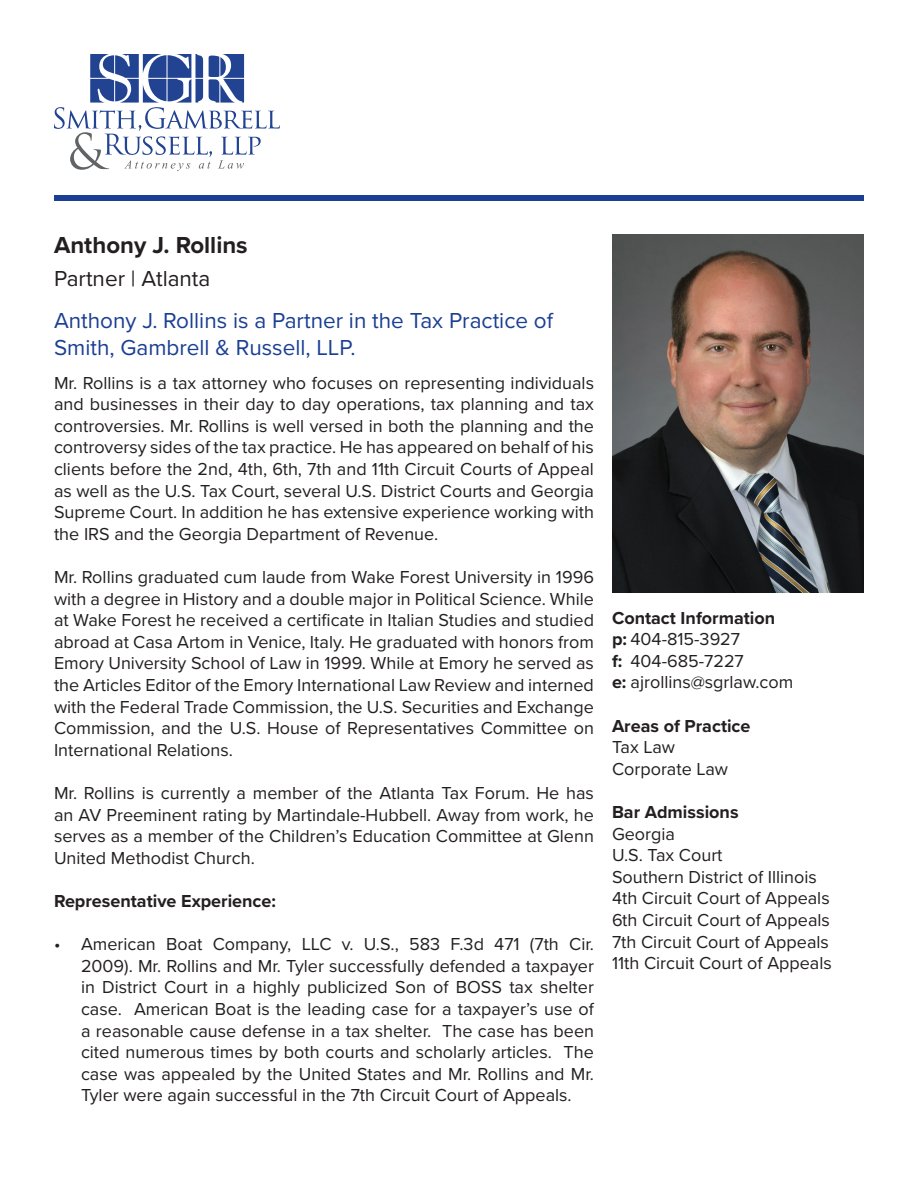
<style>
.page{position:relative;width:918px;height:1188px;background:#fff}
.page>*{position:absolute;margin:0;border:0;box-sizing:border-box;transform-origin:0 0}
.Attorney_Name{font:700 24px "Proxima Nova";color:#231f20}
.Subtitle_Blue{font:22.5px/27px "Proxima Nova";color:#1b3f94}
.City_of_Practice_Hea{font:22.5px "Proxima Nova";color:#231f20}
.Body_of_Bio{font:18px/21.6px "Proxima Nova";color:#231f20;text-align:justify}
.Sidebar_text{font:18px "Proxima Nova";color:#231f20}
.Sidebar_header{font:700 18px "Proxima Nova";color:#231f20}
.Body_of_Bio-2{font:700 18px "Proxima Nova";color:#231f20}
.s1{font-weight:700}
</style>
<div class="page">
<svg style="left:54px;top:54px;width:226px;height:117px"></svg>
<div style="left:54px;top:196px;width:810px;height:5px;background:#1b3f94"></div>
<img style="left:612px;top:234px;width:252px;height:358px">
<p class="Attorney_Name" style="left:54px;top:227px;width:195px">Anthony J. Rollins</p>
<p class="City_of_Practice_Hea" style="left:54px;top:262px;width:158px">Partner | Atlanta</p>
<p class="Subtitle_Blue" style="left:54px;top:306px;width:501px">Anthony J. Rollins is a Partner in the Tax Practice of<br>Smith, Gambrell &amp; Russell, LLP.</p>
<p class="Body_of_Bio" style="left:54px;top:371px;width:542px">Mr. Rollins is a tax attorney who focuses on representing individuals and businesses in their day to day operations, tax planning and tax controversies. Mr. Rollins is well versed in both the planning and the controversy sides of the tax practice. He has appeared on behalf of his clients before the 2nd, 4th, 6th, 7th and 11th Circuit Courts of Appeal as well as the U.S. Tax Court, several U.S. District Courts and Georgia Supreme Court. In addition he has extensive experience working with the IRS and the Georgia Department of Revenue.</p>
<p class="Body_of_Bio" style="left:54px;top:565px;width:542px">Mr. Rollins graduated cum laude from Wake Forest University in 1996 with a degree in History and a double major in Political Science. While at Wake Forest he received a certificate in Italian Studies and studied abroad at Casa Artom in Venice, Italy. He graduated with honors from Emory University School of Law in 1999. While at Emory he served as the Articles Editor of the Emory International Law Review and interned with the Federal Trade Commission, the U.S. Securities and Exchange Commission, and the U.S. House of Representatives Committee on International Relations.</p>
<p class="Body_of_Bio" style="left:54px;top:781px;width:542px">Mr. Rollins is currently a member of the Atlanta Tax Forum. He has an AV Preeminent rating by Martindale-Hubbell. Away from work, he serves as a member of the Children’s Education Committee at Glenn United Methodist Church.</p>
<p class="Body_of_Bio-2" style="left:54px;top:888px;width:224px">Representative Experience:</p>
<p class="Body_of_Bio" style="left:81px;top:933px;width:515px;text-indent:-27px">• American Boat Company, LLC v. U.S., 583 F.3d 471 (7th Cir.<br>2009). Mr. Rollins and Mr. Tyler successfully defended a taxpayer in District Court in a highly publicized Son of BOSS tax shelter case. American Boat is the leading case for a taxpayer’s use of a reasonable cause defense in a tax shelter. The case has been cited numerous times by both courts and scholarly articles. The case was appealed by the United States and Mr. Rollins and Mr.<br>Tyler were again successful in the 7th Circuit Court of Appeals.</p>
<p class="Body_of_Bio" style="left:612px;top:606px;width:183px;text-align:left"><span class="s1">Contact Information p:</span> 404-815-3927<br><span class="s1">f:<br>e:</span> ajrollins@sgrlaw.com</p>
<p class="Body_of_Bio" style="left:631px;top:649px;width:115px">404-685-7227</p>
<p class="Sidebar_header" style="left:612px;top:712px;width:140px">Areas of Practice</p>
<p class="Sidebar_text" style="left:612px;top:734px;width:65px">Tax Law</p>
<p class="Sidebar_text" style="left:612px;top:755px;width:118px">Corporate Law</p>
<p class="Sidebar_header" style="left:612px;top:798px;width:128px">Bar Admissions</p>
<p class="Sidebar_text" style="left:612px;top:820px;width:65px">Georgia</p>
<p class="Sidebar_text" style="left:612px;top:842px;width:112px">U.S. Tax Court</p>
<p class="Sidebar_text" style="left:612px;top:863px;width:206px">Southern District of Illinois</p>
<p class="Sidebar_text" style="left:612px;top:885px;width:219px">4th Circuit Court of Appeals</p>
<p class="Sidebar_text" style="left:612px;top:906px;width:220px">6th Circuit Court of Appeals</p>
<p class="Sidebar_text" style="left:612px;top:928px;width:218px">7th Circuit Court of Appeals</p>
<p class="Sidebar_text" style="left:612px;top:950px;width:221px">11th Circuit Court of Appeals</p>
</div>
